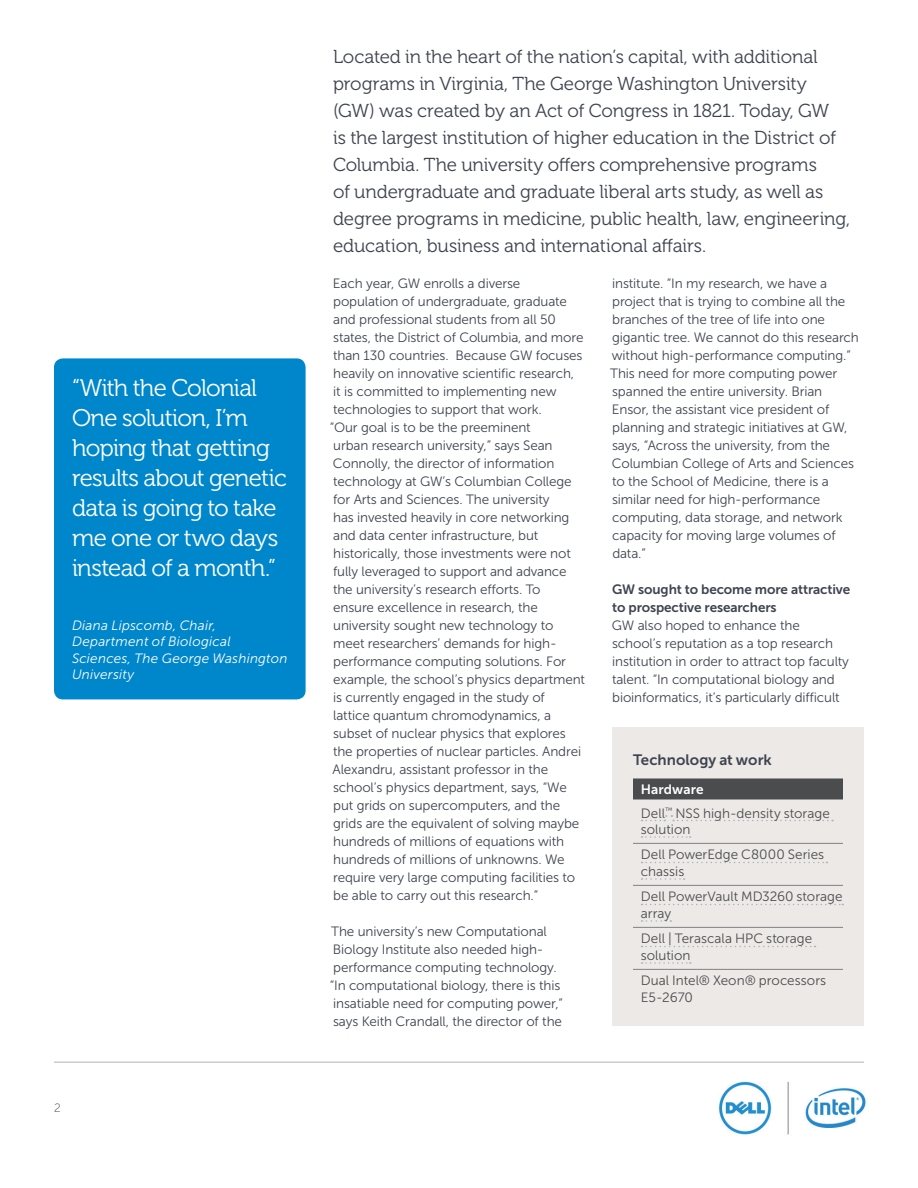
<style>
.page{position:relative;width:918px;height:1188px;background:#fff}
.page>*{position:absolute;margin:0;border:0;box-sizing:border-box;transform-origin:0 0}
.t1{font:24px/30px "Museo For Dell 300";letter-spacing:-.03em;color:#fff}
.t2{font:18.75px/27px "Museo For Dell 300";letter-spacing:-.01em;color:#3e444f}
.t3{font:15px "Museo Sans For Dell 700";letter-spacing:.005em;color:#3e444f}
.t4{font:13.5px/18px "Museo Sans For Dell 300";letter-spacing:-.01em;color:#3e444f}
.t5{font:13.5px/16.5px "Museo Sans For Dell 300";letter-spacing:.005em;color:#4b4c4d}
.t6{font:italic 13.5px/16.5px "Museo Sans For Dell 300";letter-spacing:.015em;color:#fff}
.t7{font:13.5px/18px "Museo Sans For Dell 700";letter-spacing:-.01em;color:#3e444f}
.t8{font:13.5px "Museo Sans For Dell 700";letter-spacing:.005em;color:#fff}
.t9{font:12px "Museo Sans For Dell 100";color:#3e444f}
</style>
<div class="page">
<hr style="left:54px;top:1062px;width:810px;height:1px;background:#aeb3b8">
<img style="left:719px;top:1081px;width:147px;height:54px">
<div style="left:54px;top:358px;width:252px;height:341px;background:#0087cb;border-radius:9px"></div>
<div style="left:612px;top:727px;width:252px;height:298px;background:#ece9e7"></div>
<div style="left:633px;top:778px;width:210px;height:22px;background:#4b4c4d"></div>
<svg style="left:642px;top:815px;width:191px;height:6px"></svg>
<svg style="left:642px;top:836px;width:49px;height:2px"></svg>
<hr style="left:633px;top:843px;width:210px;height:1px;background:#808285">
<svg style="left:642px;top:862px;width:185px;height:1px"></svg>
<svg style="left:642px;top:878px;width:43px;height:2px"></svg>
<hr style="left:633px;top:885px;width:210px;height:1px;background:#808285">
<svg style="left:642px;top:904px;width:201px;height:1px"></svg>
<svg style="left:642px;top:920px;width:29px;height:2px"></svg>
<hr style="left:633px;top:927px;width:210px;height:1px;background:#808285">
<svg style="left:642px;top:946px;width:174px;height:1px"></svg>
<svg style="left:642px;top:962px;width:49px;height:2px"></svg>
<hr style="left:633px;top:969px;width:210px;height:1px;background:#808285">
<h1 class="t1" style="left:72px;top:373px;width:216px">“With the Colonial<br>One solution, I’m hoping that getting results about genetic data is going to take me one or two days instead of a month.”</h1>
<p class="t6" style="left:72px;top:617px;width:217px">Diana Lipscomb, Chair,<br>Department of Biological<br>Sciences, The George Washington<br>University</p>
<p class="t9" style="left:54px;top:1101px;width:8px">2</p>
<p class="t2" style="left:333px;top:43px;width:519px">Located in the heart of the nation’s capital, with additional programs in Virginia, The George Washington University (GW) was created by an Act of Congress in 1821. Today, GW<br>is the largest institution of higher education in the District of Columbia. The university offers comprehensive programs<br>of undergraduate and graduate liberal arts study, as well as degree programs in medicine, public health, law, engineering, education, business and international affairs.</p>
<p class="t4" style="left:330px;top:274px;width:257px">Each year, GW enrolls a diverse population of undergraduate, graduate and professional students from all 50 states, the District of Columbia, and more than 130 countries. Because GW focuses heavily on innovative scientific research,<br>it is committed to implementing new technologies to support that work.<br>“Our goal is to be the preeminent<br>urban research university,” says Sean Connolly, the director of information technology at GW’s Columbian College for Arts and Sciences. The university<br>has invested heavily in core networking and data center infrastructure, but historically, those investments were not fully leveraged to support and advance the university’s research efforts. To<br>ensure excellence in research, the university sought new technology to<br>meet researchers’ demands for high&shy;performance computing solutions. For example, the school’s physics department is currently engaged in the study of<br>lattice quantum chromodynamics, a subset of nuclear physics that explores the properties of nuclear particles. Andrei Alexandru, assistant professor in the school’s physics department, says, “We put grids on supercomputers, and the grids are the equivalent of solving maybe hundreds of millions of equations with hundreds of millions of unknowns. We require very large computing facilities to be able to carry out this research.”</p>
<p class="t4" style="left:330px;top:922px;width:235px">The university’s new Computational Biology Institute also needed high&shy;performance computing technology. “In computational biology, there is this insatiable need for computing power,” says Keith Crandall, the director of the</p>
<p class="t4" style="left:610px;top:274px;width:250px">institute. “In my research, we have a project that is trying to combine all the branches of the tree of life into one gigantic tree. We cannot do this research without high-performance computing.” This need for more computing power spanned the entire university. Brian Ensor, the assistant vice president of planning and strategic initiatives at GW, says, “Across the university, from the Columbian College of Arts and Sciences to the School of Medicine, there is a similar need for high-performance computing, data storage, and network capacity for moving large volumes of data.”</p>
<p class="t7" style="left:612px;top:580px;width:240px">GW sought to become more attractive to prospective researchers</p>
<p class="t4" style="left:612px;top:616px;width:239px">GW also hoped to enhance the school’s reputation as a top research institution in order to attract top faculty talent. “In computational biology and bioinformatics, it’s particularly difficult</p>
<p class="t3" style="left:633px;top:751px;width:140px">Technology at work</p>
<p class="t8" style="left:641px;top:781px;width:64px">Hardware</p>
<p class="t5" style="left:641px;top:805px;width:191px">Dell<sup>™</sup> NSS high-density storage solution</p>
<p class="t5" style="left:641px;top:847px;width:185px">Dell PowerEdge C8000 Series chassis</p>
<p class="t5" style="left:641px;top:889px;width:203px">Dell PowerVault MD3260 storage array</p>
<p class="t5" style="left:641px;top:931px;width:173px">Dell | Terascala HPC storage solution</p>
<p class="t5" style="left:641px;top:973px;width:187px">Dual Intel® Xeon® processors<br>E5-2670</p>
</div>
